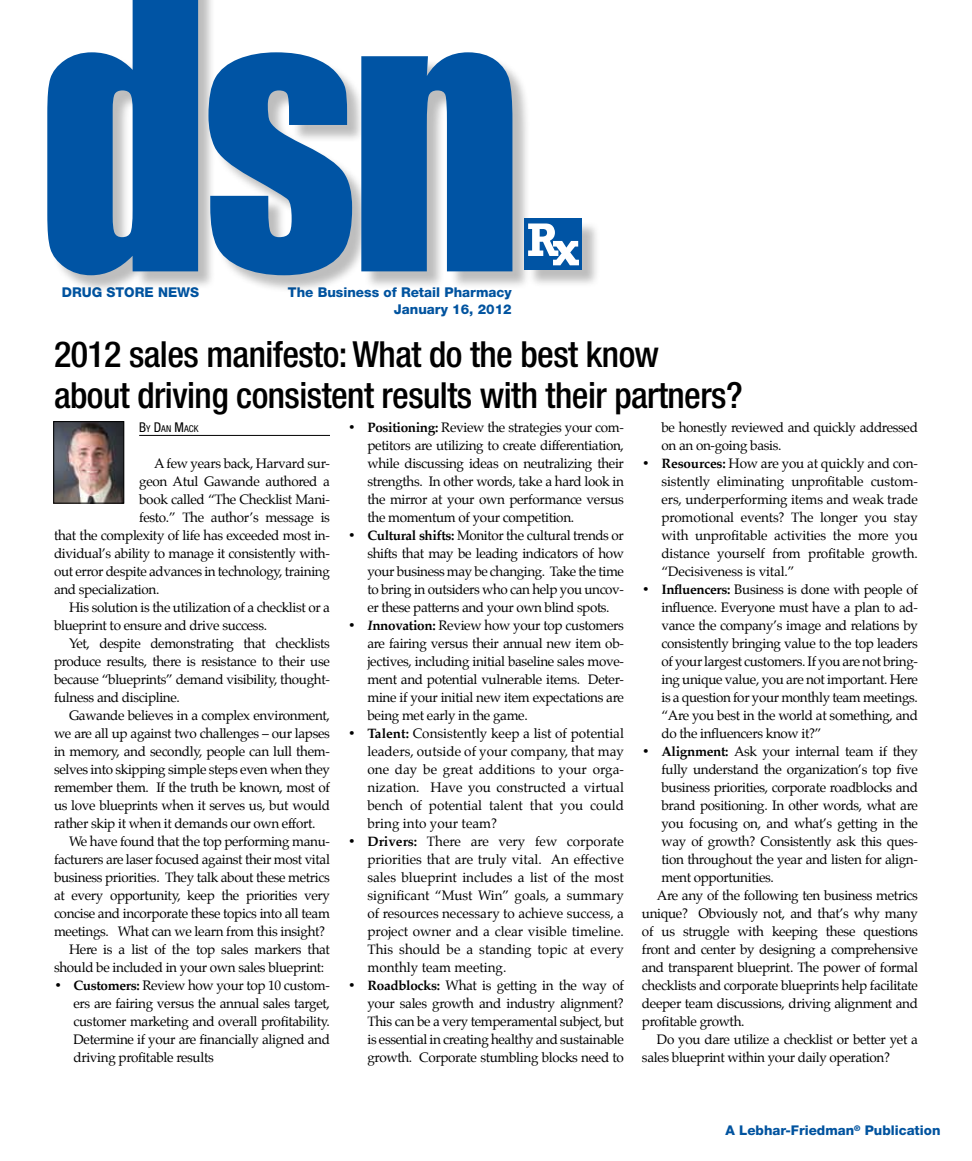
<style>
.page{position:relative;width:972px;height:1161px;background:#fff}
.page>*{position:absolute;margin:0;border:0;box-sizing:border-box;transform-origin:0 0}
.t1{font:500 condensed 36px/40.5px "Helvetica Neue";letter-spacing:-.015em;color:#000}
.t2{font:13.5px/18px "Palatino";letter-spacing:-.025em;color:#000;text-align:justify}
.t3{font:800 13.5px "Helvetica Neue";color:#00539f}
.t4{font:800 13.35px "Helvetica Neue";color:#00539f}
.t5{font:condensed 9.45px "Helvetica Neue";color:#000}
.s1{font-size:13.5px}
.s2{font-weight:700}
.s3{font-weight:700;font-style:italic}
</style>
<div class="page">
<div style="left:49px;top:0;width:551px;height:294px;background:#000;opacity:.26"></div>
<div style="left:524px;top:218px;width:58px;height:52px;background:#0054a4"></div>
<svg style="left:47px;top:0;width:151px;height:275px"></svg>
<svg style="left:208px;top:52px;width:144px;height:223px"></svg>
<svg style="left:361px;top:52px;width:151px;height:219px"></svg>
<svg style="left:528px;top:224px;width:51px;height:41px"></svg>
<hr style="left:139px;top:435px;width:191px;height:1px;background:#000">
<img style="left:55px;top:423px;width:67px;height:79px">
<div style="left:53px;top:421px;width:71px;height:83px;border:1px solid #000"></div>
<p class="t3" style="left:62px;top:284px;width:138px">Drug Store News</p>
<p class="t3" style="left:288px;top:284px;width:225px">The Business of Retail Pharmacy</p>
<p class="t3" style="left:394px;top:301px;width:119px">January 16, 2012</p>
<h1 class="t1" style="left:54px;top:334px;width:690px">2012 sales manifesto: What do the best know about driving consistent results with their partners?</h1>
<p class="t5" style="left:139px;top:423px;width:61px"><span class="s1">B</span>Y <span class="s1">D</span>AN <span class="s1">M</span>ACK</p>
<p class="t2" style="left:154px;top:454px;width:177px">A few years back, Harvard sur-</p>
<p class="t2" style="left:139px;top:472px;width:192px">geon Atul Gawande authored a</p>
<p class="t2" style="left:139px;top:490px;width:192px">book called “The Checklist Mani-</p>
<p class="t2" style="left:139px;top:508px;width:192px">festo.” The author’s message is</p>
<p class="t2" style="left:54px;top:526px;width:277px">that the complexity of life has exceeded most in-</p>
<p class="t2" style="left:54px;top:544px;width:277px">dividual’s ability to manage it consistently with-</p>
<p class="t2" style="left:54px;top:562px;width:277px">out error despite advances in technology, training</p>
<p class="t2" style="left:54px;top:580px;width:107px">and specialization.</p>
<p class="t2" style="left:69px;top:598px;width:263px">His solution is the utilization of a checklist or a</p>
<p class="t2" style="left:54px;top:616px;width:215px">blueprint to ensure and drive success.</p>
<p class="t2" style="left:69px;top:634px;width:262px">Yet, despite demonstrating that checklists</p>
<p class="t2" style="left:54px;top:652px;width:277px">produce results, there is resistance to their use</p>
<p class="t2" style="left:54px;top:670px;width:277px">because “blueprints” demand visibility, thought-</p>
<p class="t2" style="left:54px;top:688px;width:128px">fulness and discipline.</p>
<p class="t2" style="left:69px;top:706px;width:263px">Gawande believes in a complex environment,</p>
<p class="t2" style="left:54px;top:724px;width:277px">we are all up against two challenges – our lapses</p>
<p class="t2" style="left:54px;top:742px;width:277px">in memory, and secondly, people can lull them-</p>
<p class="t2" style="left:54px;top:760px;width:277px">selves into skipping simple steps even when they</p>
<p class="t2" style="left:54px;top:778px;width:277px">remember them. If the truth be known, most of</p>
<p class="t2" style="left:54px;top:796px;width:278px">us love blueprints when it serves us, but would</p>
<p class="t2" style="left:54px;top:814px;width:263px">rather skip it when it demands our own effort.</p>
<p class="t2" style="left:69px;top:832px;width:262px">We have found that the top performing manu-</p>
<p class="t2" style="left:54px;top:850px;width:277px">facturers are laser focused against their most vital</p>
<p class="t2" style="left:54px;top:868px;width:277px">business priorities. They talk about these metrics</p>
<p class="t2" style="left:54px;top:886px;width:278px">at every opportunity, keep the priorities very</p>
<p class="t2" style="left:54px;top:904px;width:277px">concise and incorporate these topics into all team</p>
<p class="t2" style="left:54px;top:922px;width:273px">meetings. What can we learn from this insight?</p>
<p class="t2" style="left:69px;top:940px;width:263px">Here is a list of the top sales markers that</p>
<p class="t2" style="left:54px;top:958px;width:272px">should be included in your own sales blueprint:</p>
<p class="t2" style="left:73px;top:976px;width:258px;text-indent:-19px"><span class="s2">• Customers:</span> Review how your top 10 custom&shy;ers are fairing versus the annual sales target, customer marketing and overall profitability.<br>Determine if your are financially aligned and driving profitable results</p>
<p class="t2" style="left:661px;top:418px;width:258px">be honestly reviewed and quickly addressed on an on-going basis.</p>
<p class="t2" style="left:661px;top:454px;width:258px;text-indent:-19px"><span class="s2">• Resources:</span> How are you at quickly and con&shy;sistently eliminating unprofitable custom&shy;ers, underperforming items and weak trade promotional events? The longer you stay with unprofitable activities the more you distance yourself from profitable growth. “Decisiveness is vital.”</p>
<p class="t2" style="left:661px;top:580px;width:258px;text-indent:-19px"><span class="s2">• Influencers:</span> Business is done with people of influence. Everyone must have a plan to ad&shy;vance the company’s image and relations by consistently bringing value to the top leaders of your largest customers. If you are not bring&shy;ing unique value, you are not important. Here is a question for your monthly team meetings. “Are you best in the world at something, and do the influencers know it?”</p>
<p class="t2" style="left:642px;top:742px;width:278px"><span class="s2">• Alignment:</span> Ask your internal team if they</p>
<p class="t2" style="left:661px;top:760px;width:258px">fully understand the organization’s top five</p>
<p class="t2" style="left:661px;top:778px;width:258px">business priorities, corporate roadblocks and</p>
<p class="t2" style="left:661px;top:796px;width:258px">brand positioning. In other words, what are</p>
<p class="t2" style="left:661px;top:814px;width:258px">you focusing on, and what’s getting in the</p>
<p class="t2" style="left:661px;top:832px;width:258px">way of growth? Consistently ask this ques-</p>
<p class="t2" style="left:661px;top:850px;width:258px">tion throughout the year and listen for align-</p>
<p class="t2" style="left:661px;top:868px;width:114px">ment opportunities.</p>
<p class="t2" style="left:657px;top:886px;width:263px">Are any of the following ten business metrics</p>
<p class="t2" style="left:642px;top:904px;width:277px">unique? Obviously not, and that’s why many</p>
<p class="t2" style="left:642px;top:922px;width:277px">of us struggle with keeping these questions</p>
<p class="t2" style="left:642px;top:940px;width:277px">front and center by designing a comprehensive</p>
<p class="t2" style="left:642px;top:958px;width:278px">and transparent blueprint. The power of formal</p>
<p class="t2" style="left:642px;top:976px;width:278px">checklists and corporate blueprints help facilitate</p>
<p class="t2" style="left:642px;top:994px;width:278px">deeper team discussions, driving alignment and</p>
<p class="t2" style="left:642px;top:1012px;width:104px">profitable growth.</p>
<p class="t2" style="left:657px;top:1030px;width:263px">Do you dare utilize a checklist or better yet a</p>
<p class="t2" style="left:642px;top:1048px;width:250px">sales blueprint within your daily operation?</p>
<p class="t2" style="left:367px;top:418px;width:258px;text-indent:-19px"><span class="s2">• Positioning:</span> Review the strategies your com&shy;petitors are utilizing to create differentiation, while discussing ideas on neutralizing their strengths. In other words, take a hard look in the mirror at your own performance versus the momentum of your competition.</p>
<p class="t2" style="left:367px;top:526px;width:258px;text-indent:-19px"><span class="s2">• Cultural shifts:</span> Monitor the cultural trends or shifts that may be leading indicators of how your business may be changing. Take the time to bring in outsiders who can help you uncov&shy;er these patterns and your own blind spots.</p>
<p class="t2" style="left:367px;top:616px;width:258px;text-indent:-19px"><span class="s3">• I</span><span class="s2">nnovation:</span> Review how your top customers are fairing versus their annual new item ob&shy;jectives, including initial baseline sales move&shy;ment and potential vulnerable items. Deter&shy;mine if your initial new item expectations are being met early in the game.</p>
<p class="t2" style="left:367px;top:724px;width:258px;text-indent:-19px"><span class="s2">• Talent:</span> Consistently keep a list of potential leaders, outside of your company, that may one day be great additions to your orga&shy;nization. Have you constructed a virtual bench of potential talent that you could bring into your team?</p>
<p class="t2" style="left:367px;top:832px;width:258px;text-indent:-19px"><span class="s2">• Drivers:</span> There are very few corporate priorities that are truly vital. An effective sales blueprint includes a list of the most significant “Must Win” goals, a summary of resources necessary to achieve success, a project owner and a clear visible timeline.<br>This should be a standing topic at every monthly team meeting.</p>
<p class="t2" style="left:367px;top:976px;width:258px;text-indent:-19px"><span class="s2">• Roadblocks:</span> What is getting in the way of your sales growth and industry alignment?<br>This can be a very temperamental subject, but is essential in creating healthy and sustainable growth. Corporate stumbling blocks need to</p>
<p class="t4" style="left:726px;top:1123px;width:216px">A Lebhar-Friedman<sup>®</sup> Publication</p>
</div>
